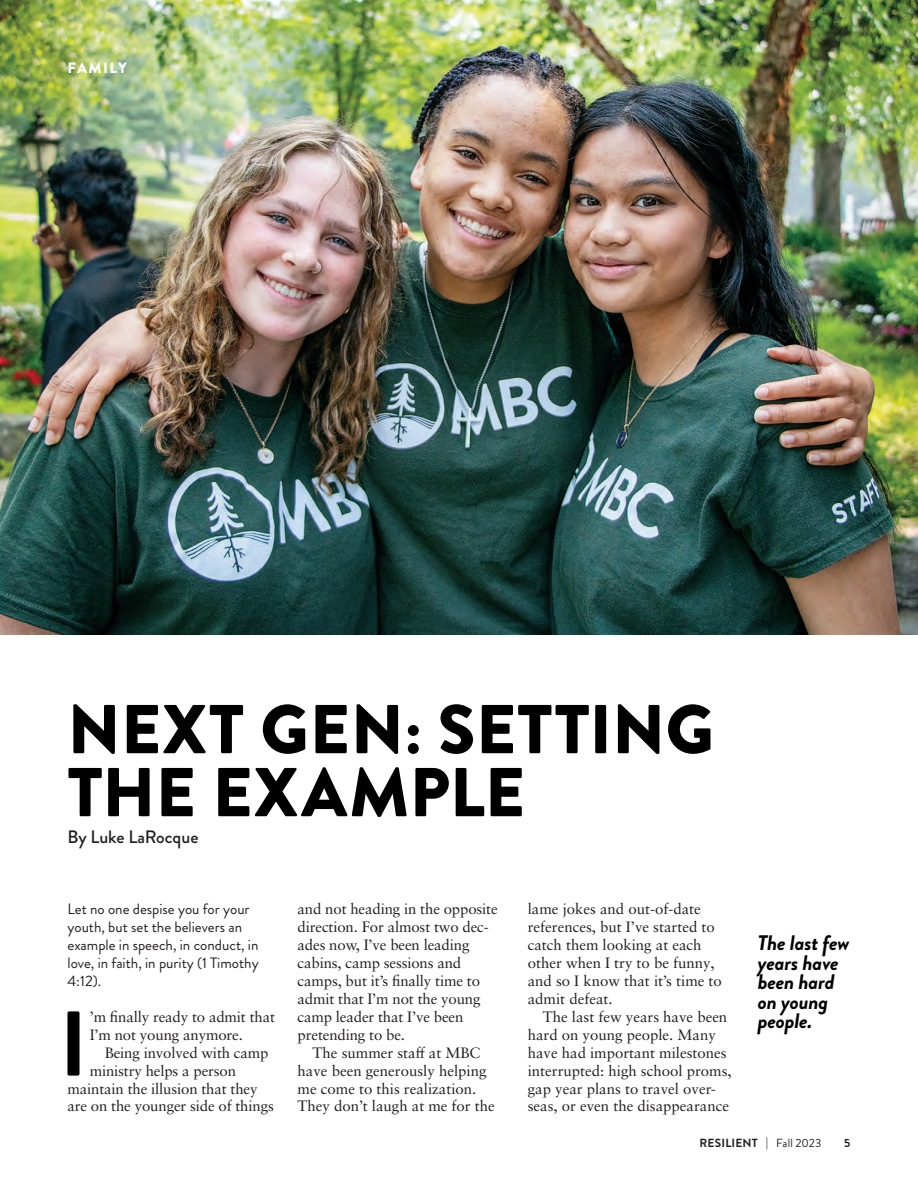
<style>
.page{position:relative;width:918px;height:1188px;background:#fff}
.page>*{position:absolute;margin:0;border:0;box-sizing:border-box;transform-origin:0 0}
.MBC_BODY_DROP_CAP{font:700 91.8px "Brandon Grotesque";color:#000001}
.MBC_hedline_LARGE_36{font:900 69px/63px "Brandon Grotesque";letter-spacing:.005em;color:#000001}
.MBC_pullquote{font:italic 700 21px/19.5px "Brandon Grotesque";letter-spacing:-.01em;color:#000001}
.MBS_COL_byline{font:500 18px "Brandon Grotesque";color:#231f20}
.MBC_BODY_IND{font:15px/17.9px "Sabon LT Pro";color:#231f20}
.MBC_BODY_SANS_noIND{font:15px/17.9px "Brandon Grotesque";color:#231f20}
.MBC_BODY_DROP_CAP-2{font:15px/17.9px "Sabon LT Pro";letter-spacing:-.01em;color:#231f20}
.MBC_SLUG{font:900 15px "Brandon Grotesque";letter-spacing:.1em;color:#fff}
.t1{font:700 11.85px "Brandon Grotesque";letter-spacing:.02em;color:#231f20}
.s1{font-weight:400}
</style>
<div class="page">
<img style="left:0;top:0;width:918px;height:634px">
<h6 class="MBC_SLUG" style="left:68px;top:57px;width:61px">FAMILY</h6>
<h1 class="MBC_hedline_LARGE_36" style="left:68px;top:699px;width:648px">NEXT GEN: SETTING<br>THE EXAMPLE</h1>
<h4 class="MBS_COL_byline" style="left:68px;top:824px;width:132px">By Luke LaRocque</h4>
<p class="MBC_BODY_SANS_noIND" style="left:68px;top:901px;width:193px">Let no one despise you for your youth, but set the believers an example in speech, in conduct, in love, in faith, in purity (1 Timothy<br>4:12).</p>
<p class="MBC_BODY_DROP_CAP" style="left:59px;top:980px;width:30px">I</p>
<p class="MBC_BODY_DROP_CAP-2" style="left:90px;top:1007px;width:187px">’m finally ready to admit that<br>I’m not young anymore.</p>
<p class="MBC_BODY_IND" style="left:105px;top:1043px;width:165px">Being involved with camp</p>
<p class="MBC_BODY_IND" style="left:90px;top:1061px;width:148px">ministry helps a person</p>
<p class="MBC_BODY_IND" style="left:67px;top:1079px;width:192px">maintain the illusion that they</p>
<p class="MBC_BODY_IND" style="left:67px;top:1097px;width:208px">are on the younger side of things</p>
<p class="MBC_BODY_IND" style="left:298px;top:900px;width:202px">and not heading in the opposite direction. For almost two dec&shy;ades now, I’ve been leading cabins, camp sessions and camps, but it’s finally time to admit that I’m not the young camp leader that I’ve been pretending to be.</p>
<p class="MBC_BODY_IND" style="left:298px;top:1043px;width:199px;text-indent:15px">The summer staff at MBC have been generously helping me come to this realization.<br>They don’t laugh at me for the</p>
<p class="MBC_BODY_IND" style="left:528px;top:900px;width:196px">lame jokes and out-of-date references, but I’ve started to catch them looking at each other when I try to be funny, and so I know that it’s time to admit defeat.</p>
<p class="MBC_BODY_IND" style="left:528px;top:1007px;width:205px;text-indent:15px">The last few years have been hard on young people. Many have had important milestones interrupted: high school proms, gap year plans to travel over&shy;seas, or even the disappearance</p>
<p class="MBC_pullquote" style="left:758px;top:933px;width:93px">The last few years have been hard on young people.</p>
<p class="t1" style="left:699px;top:1135px;width:124px">RESILIENT <span class="s1">| Fall 2023</span></p>
<p class="t1" style="left:844px;top:1135px;width:8px">5</p>
</div>
